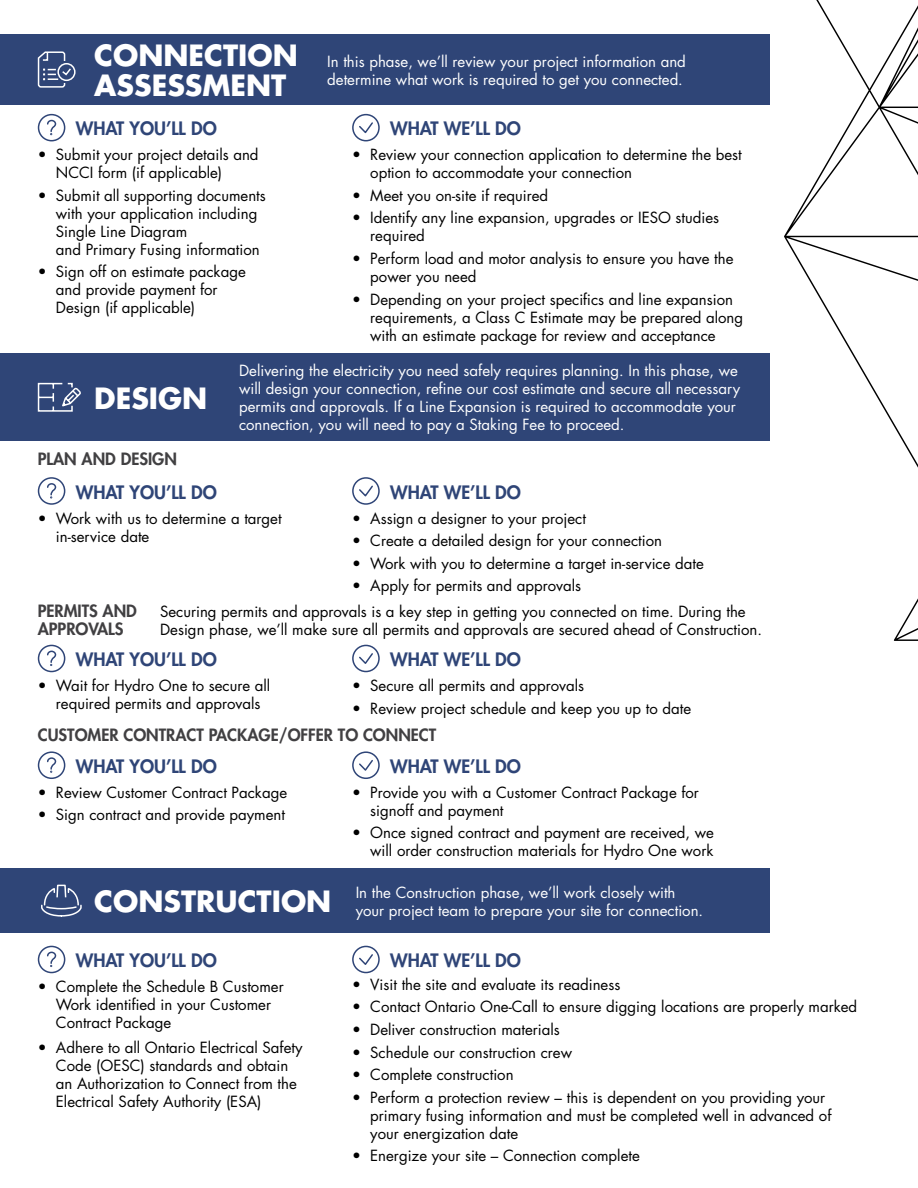
<style>
.page{position:relative;width:918px;height:1188px;background:#fff}
.page>*{position:absolute;margin:0;border:0;box-sizing:border-box;transform-origin:0 0}
.t1{font:700 28.5px "Futura Std";color:#fff}
.t2{font:800 18px "Futura Std";color:#2f4577}
.t3{font:800 16.5px "Futura Std";color:#414042}
.t4{font:15px/18px "Futura Std";color:#000}
.t5{font:15px/18px "Futura Std";color:#fff}
.s1{font-weight:700;font-size:28.5px}
</style>
<div class="page">
<svg style="left:713px;top:0;width:205px;height:641px"></svg>
<div style="left:0;top:34px;width:770px;height:71px;background:#2f4577"></div>
<div style="left:0;top:354px;width:770px;height:87px;background:#2f4577"></div>
<svg style="left:37px;top:51px;width:39px;height:37px"></svg>
<svg style="left:37px;top:113px;width:29px;height:29px"></svg>
<svg style="left:352px;top:113px;width:28px;height:29px"></svg>
<svg style="left:37px;top:382px;width:44px;height:30px"></svg>
<svg style="left:37px;top:477px;width:29px;height:28px"></svg>
<svg style="left:352px;top:477px;width:28px;height:28px"></svg>
<svg style="left:37px;top:644px;width:29px;height:29px"></svg>
<svg style="left:352px;top:644px;width:28px;height:29px"></svg>
<svg style="left:37px;top:751px;width:29px;height:28px"></svg>
<svg style="left:352px;top:751px;width:28px;height:28px"></svg>
<div style="left:0;top:868px;width:770px;height:65px;background:#2f4577"></div>
<svg style="left:41px;top:884px;width:41px;height:33px"></svg>
<svg style="left:37px;top:945px;width:29px;height:29px"></svg>
<svg style="left:352px;top:945px;width:28px;height:29px"></svg>
<p class="t5" style="left:94px;top:52px;width:593px;text-align:right"><span class="s1">CONNECTION</span> In this phase, we’ll review your project information and determine what work is required to get you connected.</p>
<h2 class="t1" style="left:94px;top:67px;width:194px">ASSESSMENT</h2>
<p class="t2" style="left:76px;top:117px;width:142px">WHAT YOU’LL DO</p>
<p class="t2" style="left:390px;top:117px;width:132px">WHAT WE’LL DO</p>
<p class="t4" style="left:38px;top:146px;width:222px">• Submit your project details and</p>
<p class="t4" style="left:352px;top:146px;width:391px">• Review your connection application to determine the best</p>
<p class="t4" style="left:56px;top:164px;width:168px">NCCI form (if applicable)</p>
<p class="t4" style="left:370px;top:164px;width:263px">option to accommodate your connection</p>
<p class="t4" style="left:38px;top:186px;width:230px">• Submit all supporting documents</p>
<p class="t4" style="left:352px;top:186px;width:198px">• Meet you on-site if required</p>
<p class="t4" style="left:56px;top:204px;width:203px">with your application including</p>
<p class="t4" style="left:352px;top:209px;width:369px">• Identify any line expansion, upgrades or IESO studies</p>
<p class="t4" style="left:56px;top:222px;width:133px">Single Line Diagram</p>
<p class="t4" style="left:370px;top:227px;width:56px">required</p>
<p class="t4" style="left:56px;top:240px;width:205px">and Primary Fusing information</p>
<p class="t4" style="left:352px;top:250px;width:383px">• Perform load and motor analysis to ensure you have the</p>
<p class="t4" style="left:38px;top:263px;width:210px">• Sign off on estimate package</p>
<p class="t4" style="left:370px;top:268px;width:108px">power you need</p>
<p class="t4" style="left:56px;top:281px;width:163px">and provide payment for</p>
<p class="t4" style="left:352px;top:290px;width:382px">• Depending on your project specifcs and line expansion</p>
<p class="t4" style="left:56px;top:299px;width:141px">Design (if applicable)</p>
<p class="t4" style="left:370px;top:308px;width:374px">requirements, a Class C Estimate may be prepared along with an estimate package for review and acceptance</p>
<p class="t5" style="left:239px;top:362px;width:503px">Delivering the electricity you need safely requires planning. In this phase, we will design your connection, refne our cost estimate and secure all necessary</p>
<p class="t5" style="left:239px;top:398px;width:498px;text-indent:-145px"><sup>DESIGN</sup> permits and approvals. If a Line Expansion is required to accommodate your connection, you will need to pay a Staking Fee to proceed.</p>
<p class="t3" style="left:38px;top:448px;width:141px">PLAN AND DESIGN</p>
<p class="t2" style="left:76px;top:481px;width:142px">WHAT YOU’LL DO</p>
<p class="t2" style="left:390px;top:481px;width:132px">WHAT WE’LL DO</p>
<p class="t4" style="left:38px;top:509px;width:245px">• Work with us to determine a target</p>
<p class="t4" style="left:352px;top:509px;width:235px">• Assign a designer to your project</p>
<p class="t4" style="left:56px;top:527px;width:95px">in-service date</p>
<p class="t4" style="left:352px;top:532px;width:311px">• Create a detailed design for your connection</p>
<p class="t4" style="left:352px;top:554px;width:353px">• Work with you to determine a target in-service date</p>
<p class="t4" style="left:352px;top:577px;width:231px">• Apply for permits and approvals</p>
<p class="t3" style="left:38px;top:600px;width:101px">PERMITS AND</p>
<p class="t4" style="left:160px;top:603px;width:587px">Securing permits and approvals is a key step in getting you connected on time. During the</p>
<p class="t3" style="left:38px;top:618px;width:87px">APPROVALS</p>
<p class="t4" style="left:160px;top:621px;width:603px">Design phase, we’ll make sure all permits and approvals are secured ahead of Construction.</p>
<p class="t2" style="left:76px;top:648px;width:142px">WHAT YOU’LL DO</p>
<p class="t2" style="left:390px;top:648px;width:132px">WHAT WE’LL DO</p>
<p class="t4" style="left:38px;top:677px;width:234px">• Wait for Hydro One to secure all</p>
<p class="t4" style="left:352px;top:677px;width:234px">• Secure all permits and approvals</p>
<p class="t4" style="left:56px;top:695px;width:206px">required permits and approvals</p>
<p class="t4" style="left:352px;top:699px;width:341px">• Review project schedule and keep you up to date</p>
<p class="t3" style="left:38px;top:724px;width:400px">CUSTOMER CONTRACT PACKAGE/OFFER TO CONNECT</p>
<p class="t2" style="left:76px;top:755px;width:142px">WHAT YOU’LL DO</p>
<p class="t2" style="left:390px;top:755px;width:132px">WHAT WE’LL DO</p>
<p class="t4" style="left:38px;top:783px;width:251px">• Review Customer Contract Package</p>
<p class="t4" style="left:370px;top:783px;width:330px;text-indent:-18px">• Provide you with a Customer Contract Package for signoff and payment</p>
<p class="t4" style="left:38px;top:806px;width:249px">• Sign contract and provide payment</p>
<p class="t4" style="left:352px;top:824px;width:363px;text-align:right">• Once signed contract and payment are received, we will order construction materials for Hydro One work</p>
<p class="t1" style="left:94px;top:883px;width:239px">CONSTRUCTION</p>
<p class="t5" style="left:356px;top:883px;width:349px">In the Construction phase, we’ll work closely with your project team to prepare your site for connection.</p>
<p class="t2" style="left:76px;top:949px;width:142px">WHAT YOU’LL DO</p>
<p class="t2" style="left:390px;top:949px;width:132px">WHAT WE’LL DO</p>
<p class="t4" style="left:38px;top:978px;width:247px">• Complete the Schedule B Customer</p>
<p class="t4" style="left:352px;top:976px;width:270px">• Visit the site and evaluate its readiness</p>
<p class="t4" style="left:56px;top:996px;width:217px">Work identifed in your Customer</p>
<p class="t4" style="left:352px;top:998px;width:507px">• Contact Ontario One-Call to ensure digging locations are properly marked</p>
<p class="t4" style="left:56px;top:1014px;width:117px">Contract Package</p>
<p class="t4" style="left:352px;top:1021px;width:209px">• Deliver construction materials</p>
<p class="t4" style="left:38px;top:1038px;width:266px">• Adhere to all Ontario Electrical Safety</p>
<p class="t4" style="left:352px;top:1043px;width:222px">• Schedule our construction crew</p>
<p class="t4" style="left:56px;top:1056px;width:234px">Code (OESC) standards and obtain</p>
<p class="t4" style="left:352px;top:1066px;width:163px">• Complete construction</p>
<p class="t4" style="left:56px;top:1074px;width:243px">an Authorization to Connect from the</p>
<p class="t4" style="left:56px;top:1092px;width:207px">Electrical Safety Authority (ESA)</p>
<p class="t4" style="left:370px;top:1088px;width:463px;text-indent:-18px">• Perform a protection review – this is dependent on you providing your primary fusing information and must be completed well in advanced of your energization date</p>
<p class="t4" style="left:352px;top:1147px;width:289px">• Energize your site – Connection complete</p>
</div>
